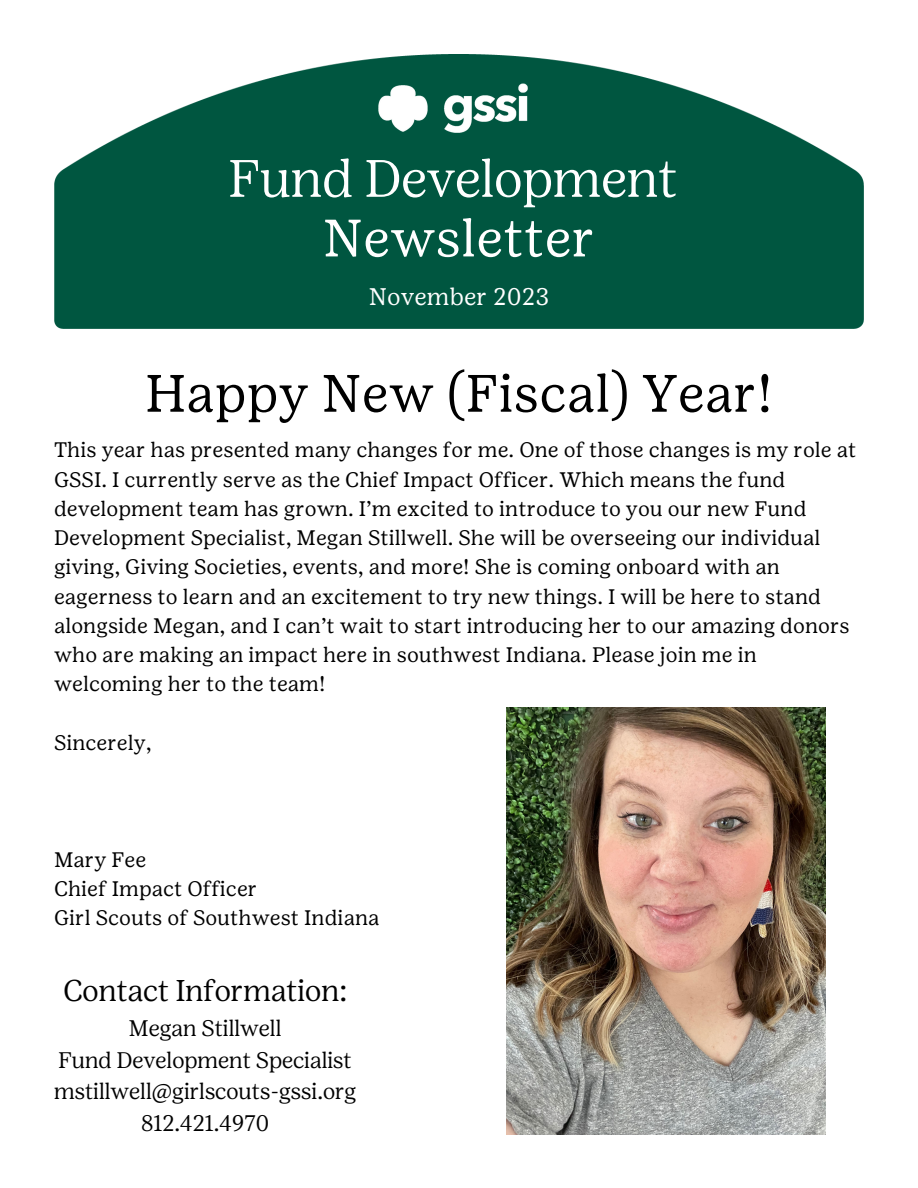
<style>
.page{position:relative;width:918px;height:1188px;background:#fff}
.page>*{position:absolute;margin:0;border:0;box-sizing:border-box;transform-origin:0 0}
.t1{font:52.5px "Girl Scout Text";color:#000}
.t2{font:300 52.5px "Girl Scout Display";color:#fff}
.t3{font:52.5px "Girl Scout Text";color:#fff}
.t4{font:300 30px "Girl Scout Display";color:#000}
.t5{font:24px "Girl Scout Text";color:#fff}
.t6{font:300 22.5px "Girl Scout Display";color:#000}
.t7{font:21px/29.2px "Girl Scout Text";color:#000}
</style>
<div class="page">
<img style="left:54px;top:54px;width:810px;height:274px">
<img style="left:373px;top:77px;width:172px;height:63px">
<img style="left:506px;top:708px;width:320px;height:426px">
<p class="t2" style="left:229px;top:147px;width:450px">Fund Development</p>
<p class="t3" style="left:323px;top:207px;width:274px">Newsletter</p>
<p class="t5" style="left:369px;top:282px;width:182px">November 2023</p>
<p class="t1" style="left:145px;top:362px;width:629px">Happy New (Fiscal) Year!</p>
<p class="t7" style="left:54px;top:435px;width:804px">This year has presented many changes for me. One of those changes is my role at GSSI. I currently serve as the Chief Impact Officer. Which means the fund development team has grown. I’m excited to introduce to you our new Fund Development Specialist, Megan Stillwell. She will be overseeing our individual giving, Giving Societies, events, and more! She is coming onboard with an eagerness to learn and an excitement to try new things. I will be here to stand alongside Megan, and I can’t wait to start introducing her to our amazing donors who are making an impact here in southwest Indiana. Please join me in welcoming her to the team!</p>
<p class="t7" style="left:54px;top:728px;width:99px">Sincerely,</p>
<p class="t7" style="left:54px;top:845px;width:94px">Mary Fee</p>
<p class="t7" style="left:54px;top:874px;width:205px">Chief Impact Officer</p>
<p class="t7" style="left:54px;top:903px;width:327px">Girl Scouts of Southwest Indiana</p>
<p class="t4" style="left:63px;top:973px;width:285px">Contact Information:</p>
<p class="t6" style="left:129px;top:1015px;width:154px">Megan Stillwell</p>
<p class="t6" style="left:58px;top:1046px;width:295px">Fund Development Specialist</p>
<p class="t6" style="left:54px;top:1078px;width:304px">mstillwell@girlscouts-gssi.org</p>
<p class="t6" style="left:141px;top:1109px;width:130px">812.421.4970</p>
</div>
